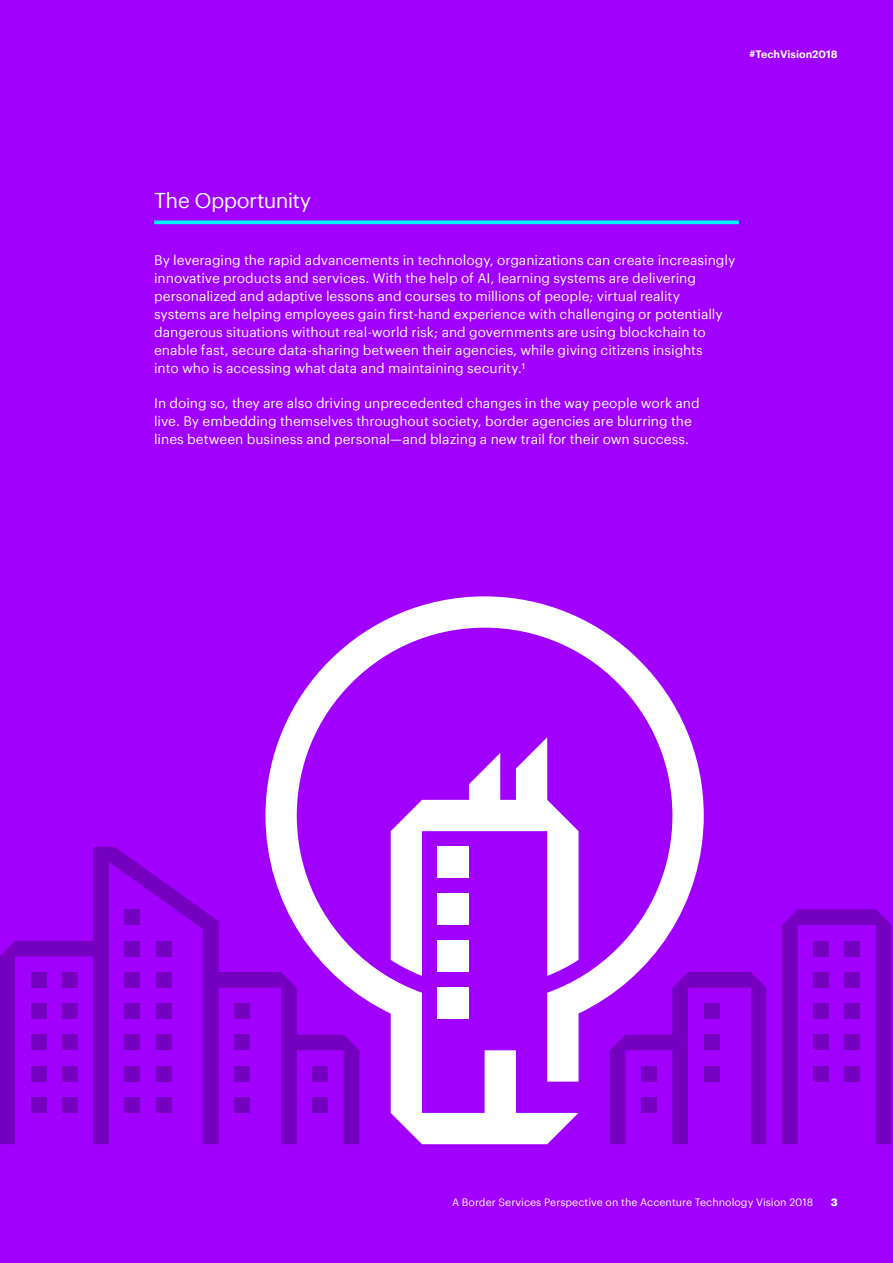
<style>
.page{position:relative;width:893px;height:1263px;background:#a100ff}
.page>*{position:absolute;margin:0;border:0;box-sizing:border-box;transform-origin:0 0}
.t1{font:21px "Graphik";letter-spacing:-.03em;color:#fff}
.t2{font:13.5px/18px "Graphik";color:#fff}
.t3{font:10.5px "Graphik";color:#fff}
.t4{font:600 10.5px "Graphik";color:#fff}
.t5{font:700 10.5px "Graphik";color:#fff}
</style>
<div class="page">
<svg style="left:265px;top:596px;width:439px;height:548px"></svg>
<div style="left:438px;top:988px;width:31px;height:31px;background:#fff"></div>
<div style="left:438px;top:941px;width:31px;height:31px;background:#fff"></div>
<div style="left:438px;top:894px;width:31px;height:31px;background:#fff"></div>
<div style="left:438px;top:847px;width:31px;height:31px;background:#fff"></div>
<svg style="left:610px;top:972px;width:156px;height:172px"></svg>
<div style="left:704px;top:1035px;width:15px;height:15px;background:#7500c0"></div>
<div style="left:704px;top:1003px;width:15px;height:16px;background:#7500c0"></div>
<div style="left:704px;top:1066px;width:15px;height:15px;background:#7500c0"></div>
<svg style="left:0;top:847px;width:359px;height:297px"></svg>
<div style="left:312px;top:1097px;width:16px;height:16px;background:#7500c0"></div>
<div style="left:312px;top:1066px;width:16px;height:15px;background:#7500c0"></div>
<div style="left:641px;top:1097px;width:16px;height:16px;background:#7500c0"></div>
<div style="left:641px;top:1066px;width:16px;height:15px;background:#7500c0"></div>
<svg style="left:782px;top:909px;width:110px;height:235px"></svg>
<div style="left:813px;top:972px;width:16px;height:16px;background:#7500c0"></div>
<div style="left:813px;top:941px;width:16px;height:15px;background:#7500c0"></div>
<div style="left:813px;top:1003px;width:16px;height:16px;background:#7500c0"></div>
<div style="left:845px;top:972px;width:15px;height:16px;background:#7500c0"></div>
<div style="left:845px;top:941px;width:15px;height:15px;background:#7500c0"></div>
<div style="left:845px;top:1003px;width:15px;height:16px;background:#7500c0"></div>
<div style="left:813px;top:1035px;width:16px;height:15px;background:#7500c0"></div>
<div style="left:813px;top:1066px;width:16px;height:15px;background:#7500c0"></div>
<div style="left:845px;top:1035px;width:15px;height:15px;background:#7500c0"></div>
<div style="left:845px;top:1066px;width:15px;height:15px;background:#7500c0"></div>
<div style="left:31px;top:1003px;width:15px;height:16px;background:#7500c0"></div>
<div style="left:31px;top:972px;width:15px;height:16px;background:#7500c0"></div>
<div style="left:31px;top:1035px;width:15px;height:15px;background:#7500c0"></div>
<div style="left:62px;top:1003px;width:16px;height:16px;background:#7500c0"></div>
<div style="left:62px;top:972px;width:16px;height:16px;background:#7500c0"></div>
<div style="left:62px;top:1035px;width:16px;height:15px;background:#7500c0"></div>
<div style="left:31px;top:1097px;width:15px;height:16px;background:#7500c0"></div>
<div style="left:31px;top:1066px;width:15px;height:15px;background:#7500c0"></div>
<div style="left:62px;top:1097px;width:16px;height:16px;background:#7500c0"></div>
<div style="left:62px;top:1066px;width:16px;height:15px;background:#7500c0"></div>
<svg style="left:154px;top:220px;width:585px;height:4px;background:#11d7ff"></svg>
<p class="t4" style="left:750px;top:46px;width:90px">#TechVision2018</p>
<h1 class="t1" style="left:154px;top:184px;width:159px">The Opportunity</h1>
<p class="t2" style="left:154px;top:250px;width:583px">By leveraging the rapid advancements in technology, organizations can create increasingly innovative products and services. With the help of AI, learning systems are delivering personalized and adaptive lessons and courses to millions of people; virtual reality systems are helping employees gain first-hand experience with challenging or potentially dangerous situations without real-world risk; and governments are using blockchain to enable fast, secure data-sharing between their agencies, while giving citizens insights<br>into who is accessing what data and maintaining security.<sup>1</sup></p>
<p class="t2" style="left:154px;top:393px;width:547px">In doing so, they are also driving unprecedented changes in the way people work and live. By embedding themselves throughout society, border agencies are blurring the lines between business and personal—and blazing a new trail for their own success.</p>
<p class="t3" style="left:452px;top:1195px;width:363px">A Border Services Perspective on the Accenture Technology Vision 2018</p>
<p class="t5" style="left:831px;top:1194px;width:8px">3</p>
</div>
